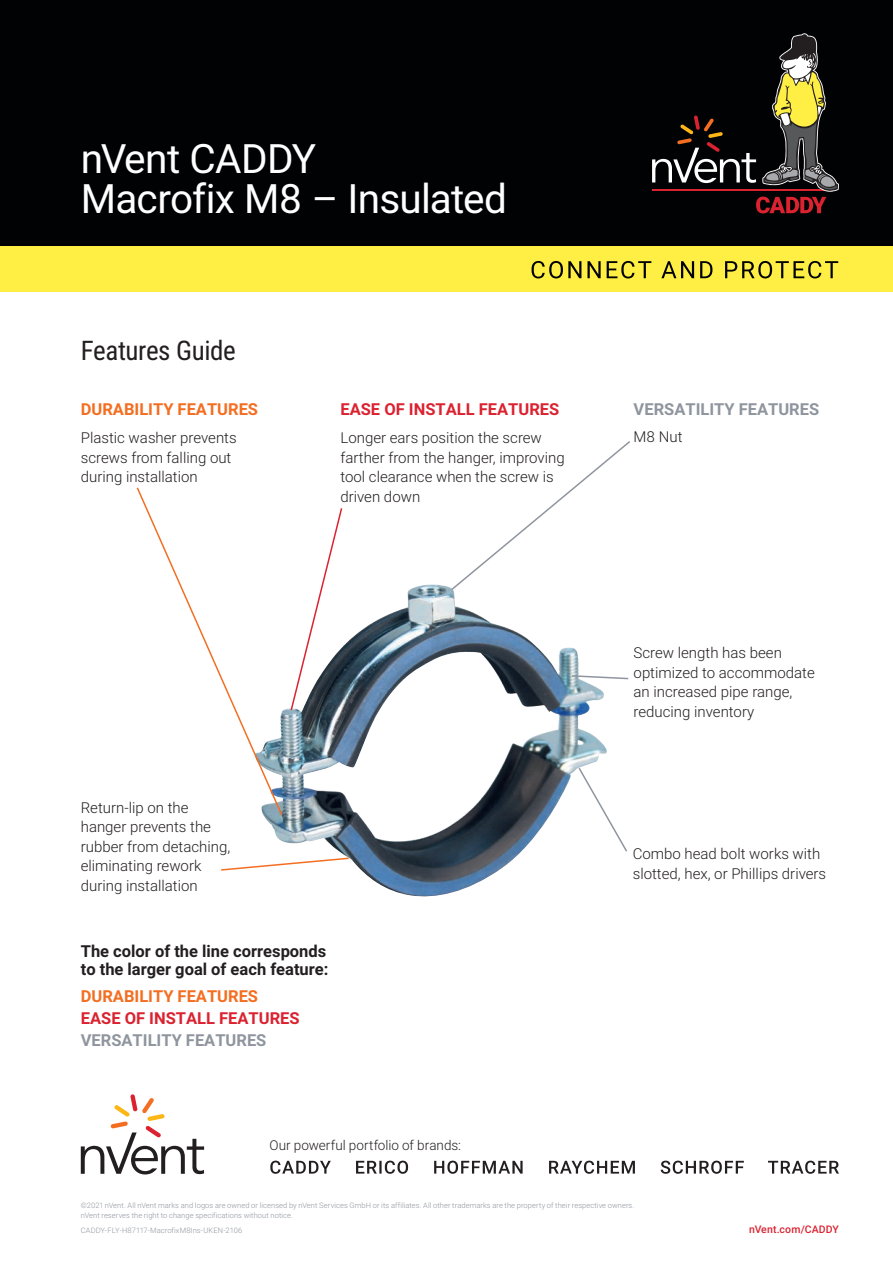
<style>
.page{position:relative;width:893px;height:1263px;background:#fff}
.page>*{position:absolute;margin:0;border:0;box-sizing:border-box;transform-origin:0 0}
.Title_Product_Name{font:40.5px/40.5px "Roboto";letter-spacing:-.02em;color:#fff}
.Product_Description{font:27px "Roboto Condensed";letter-spacing:-.015em;color:#231f20}
.Bodytext_1{font:700 16.5px/18px "Roboto";color:#231f20}
.Bodytext_1-2{font:700 16.5px "Roboto";color:#db2230}
.Bodytext_1-3{font:700 16.5px "Roboto";color:#8f959e}
.Bodytext_1-4{font:700 16.5px "Roboto";color:#f36e21}
.Bodytext_1-5{font:300 15px/19.5px "Roboto";color:#231f20}
.t1{font:300 13.5px "Roboto";color:#231f20}
.t2{font:500 10.5px "Roboto";letter-spacing:.015em;color:#db2230}
.t3{font:300 7.5px/10.5px "Roboto";letter-spacing:.01em;color:#8f959e}
</style>
<div class="page">
<svg style="left:270px;top:1160px;width:569px;height:14px"></svg>
<svg style="left:81px;top:1094px;width:123px;height:80px"></svg>
<div style="left:0;top:0;width:893px;height:247px;background:#010203"></div>
<div style="left:0;top:247px;width:893px;height:45px;background:#ffef44"></div>
<svg style="left:532px;top:261px;width:306px;height:17px"></svg>
<svg style="left:652px;top:33px;width:187px;height:180px"></svg>
<img style="left:265px;top:584px;width:342px;height:313px">
<svg style="left:136px;top:487px;width:148px;height:330px"></svg>
<svg style="left:221px;top:857px;width:129px;height:14px"></svg>
<svg style="left:450px;top:441px;width:180px;height:151px"></svg>
<svg style="left:577px;top:766px;width:50px;height:87px"></svg>
<svg style="left:570px;top:674px;width:59px;height:6px"></svg>
<svg style="left:289px;top:508px;width:54px;height:204px"></svg>
<p class="Title_Product_Name" style="left:81px;top:137px;width:428px">nVent CADDY<br>Macrofix M8 – Insulated</p>
<p class="Product_Description" style="left:81px;top:331px;width:157px">Features Guide</p>
<p class="Bodytext_1-4" style="left:81px;top:398px;width:179px">DURABILITY FEATURES</p>
<p class="Bodytext_1-5" style="left:81px;top:428px;width:157px">Plastic washer prevents screws from falling out during installation</p>
<p class="Bodytext_1-2" style="left:340px;top:398px;width:220px">EASE OF INSTALL FEATURES</p>
<p class="Bodytext_1-5" style="left:340px;top:428px;width:226px">Longer ears position the screw farther from the hanger, improving tool clearance when the screw is driven down</p>
<p class="Bodytext_1-5" style="left:81px;top:797px;width:151px">Return-lip on the hanger prevents the rubber from detaching, eliminating rework during installation</p>
<p class="Bodytext_1" style="left:81px;top:941px;width:249px">The color of the line corresponds to the larger goal of each feature:</p>
<p class="Bodytext_1-4" style="left:81px;top:984px;width:179px">DURABILITY FEATURES</p>
<p class="Bodytext_1-2" style="left:81px;top:1006px;width:220px">EASE OF INSTALL FEATURES</p>
<p class="Bodytext_1-3" style="left:81px;top:1029px;width:187px">VERSATILITY FEATURES</p>
<p class="t1" style="left:269px;top:1136px;width:193px">Our powerful portfolio of brands:</p>
<p class="Bodytext_1-3" style="left:634px;top:398px;width:187px">VERSATILITY FEATURES</p>
<p class="Bodytext_1-5" style="left:634px;top:426px;width:50px">M8 Nut</p>
<p class="Bodytext_1-5" style="left:634px;top:643px;width:183px">Screw length has been optimized to accommodate an increased pipe range, reducing inventory</p>
<p class="Bodytext_1-5" style="left:633px;top:844px;width:195px">Combo head bolt works with slotted, hex, or Phillips drivers</p>
<p class="t3" style="left:81px;top:1200px;width:555px">©2021 nVent. All nVent marks and logos are owned or licensed by nVent Services GmbH or its affiliates. All other trademarks are the property of their respective owners. nVent reserves the right to change specifications without notice.</p>
<p class="t3" style="left:81px;top:1225px;width:163px">CADDY-FLY-H87117-MacrofixM8Ins-UKEN-2106</p>
<p class="t2" style="left:749px;top:1222px;width:91px">nVent.com/CADDY</p>
</div>
